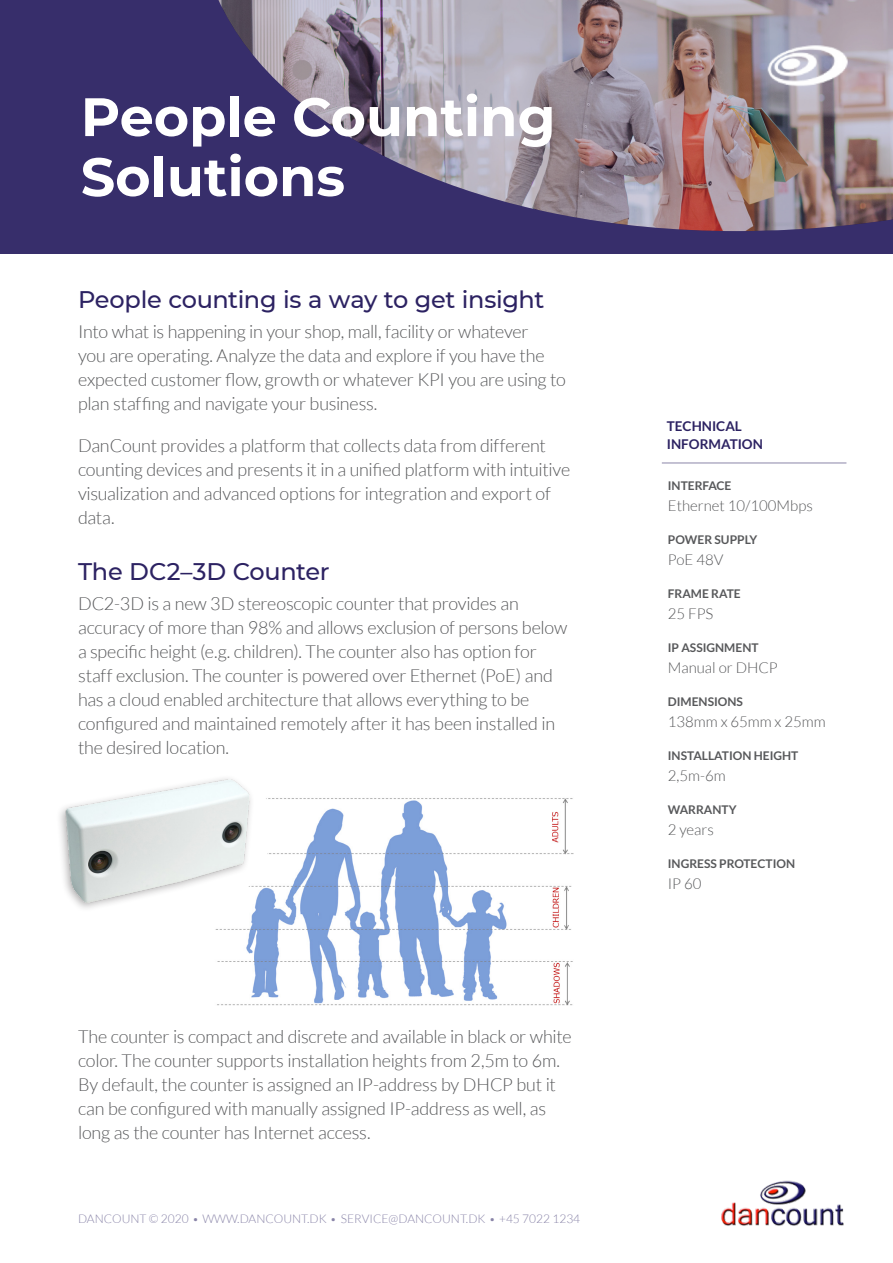
<style>
.page{position:relative;width:893px;height:1263px;background:#fff}
.page>*{position:absolute;margin:0;border:0;box-sizing:border-box;transform-origin:0 0}
.Sidebar_bullets{font:700 54px/60px "Montserrat";color:#fff}
.Copy_paragraph{font:500 24px "Montserrat";letter-spacing:-.015em;color:#2c2262}
.Copy_paragraph-2{font:300 18px/24px "Lato";letter-spacing:-.015em;color:#57585a}
.t1{font:300 15px "Lato";color:#57585a}
.t2{font:700 13.5px "Lato";color:#2c2262}
.t3{font:700 12px "Lato";color:#57585a}
.t4{font:300 12px "Lato";color:#8984a8}
.s1{font-family:"Adelle"}
</style>
<div class="page">
<div style="left:0;top:0;width:893px;height:253px;background:#372e6b"></div>
<img style="left:218px;top:0;width:675px;height:231px">
<img style="left:215px;top:798px;width:359px;height:208px">
<div style="left:103px;top:741px;width:168px;height:173px;background:#fff;border-radius:50%"></div>
<div style="left:56px;top:774px;width:199px;height:138px;background:#231f20;opacity:.35"></div>
<img style="left:65px;top:779px;width:185px;height:123px">
<img style="left:721px;top:1180px;width:123px;height:46px">
<hr style="left:662px;top:463px;width:184px;height:1px;background:#140951">
<img style="left:768px;top:45px;width:80px;height:42px">
<p class="Sidebar_bullets" style="left:81px;top:84px;width:476px">People Counting<br>Solutions</p>
<p class="Copy_paragraph" style="left:78px;top:283px;width:468px">People counting is a way to get insight</p>
<p class="Copy_paragraph-2" style="left:78px;top:320px;width:489px">Into what is happening in your shop, mall, facility or whatever<br>you are operating. Analyze the data and explore if you have the expected customer flow, growth or whatever KPI you are using to plan staffing and navigate your business.</p>
<p class="Copy_paragraph-2" style="left:78px;top:434px;width:494px">DanCount provides a platform that collects data from different counting devices and presents it in a unified platform with intuitive visualization and advanced options for integration and export of data.</p>
<p class="Copy_paragraph" style="left:78px;top:554px;width:253px">The DC2–3D Counter</p>
<p class="Copy_paragraph-2" style="left:78px;top:591px;width:491px">DC2-3D is a new 3D stereoscopic counter that provides an accuracy of more than 98% and allows exclusion of persons below a specific height (e.g. children). The counter also has option for staff exclusion. The counter is powered over Ethernet (PoE) and has a cloud enabled architecture that allows everything to be configured and maintained remotely after it has been installed in the desired location.</p>
<p class="Copy_paragraph-2" style="left:78px;top:1024px;width:495px">The counter is compact and discrete and available in black or white color. The counter supports installation heights from 2,5m to 6m.<br>By default, the counter is assigned an IP-address by DHCP but it can be configured with manually assigned IP-address as well, as long as the counter has Internet access.</p>
<p class="t4" style="left:78px;top:1212px;width:504px">DANCOUNT © 2020 <span class="s1">•</span> WWW.DANCOUNT.DK <span class="s1">•</span> SERVICE@DANCOUNT.DK <span class="s1">•</span> +45 7022 1234</p>
<p class="t2" style="left:667px;top:418px;width:77px">TECHNICAL</p>
<p class="t2" style="left:667px;top:436px;width:98px">INFORMATION</p>
<p class="t3" style="left:668px;top:478px;width:65px">INTERFACE</p>
<p class="t1" style="left:668px;top:497px;width:147px">Ethernet 10/100Mbps</p>
<p class="t3" style="left:668px;top:532px;width:91px">POWER SUPPLY</p>
<p class="t1" style="left:668px;top:551px;width:57px">PoE 48V</p>
<p class="t3" style="left:668px;top:586px;width:74px">FRAME RATE</p>
<p class="t1" style="left:668px;top:605px;width:47px">25 FPS</p>
<p class="t3" style="left:668px;top:640px;width:92px">IP ASSIGNMENT</p>
<p class="t1" style="left:668px;top:659px;width:112px">Manual or DHCP</p>
<p class="t3" style="left:668px;top:694px;width:77px">DIMENSIONS</p>
<p class="t1" style="left:668px;top:713px;width:159px">138mm x 65mm x 25mm</p>
<p class="t3" style="left:668px;top:748px;width:132px">INSTALLATION HEIGHT</p>
<p class="t1" style="left:668px;top:767px;width:59px">2,5m-6m</p>
<p class="t3" style="left:668px;top:802px;width:70px">WARRANTY</p>
<p class="t1" style="left:668px;top:821px;width:48px">2 years</p>
<p class="t3" style="left:668px;top:856px;width:129px">INGRESS PROTECTION</p>
<p class="t1" style="left:668px;top:875px;width:35px">IP 60</p>
</div>
